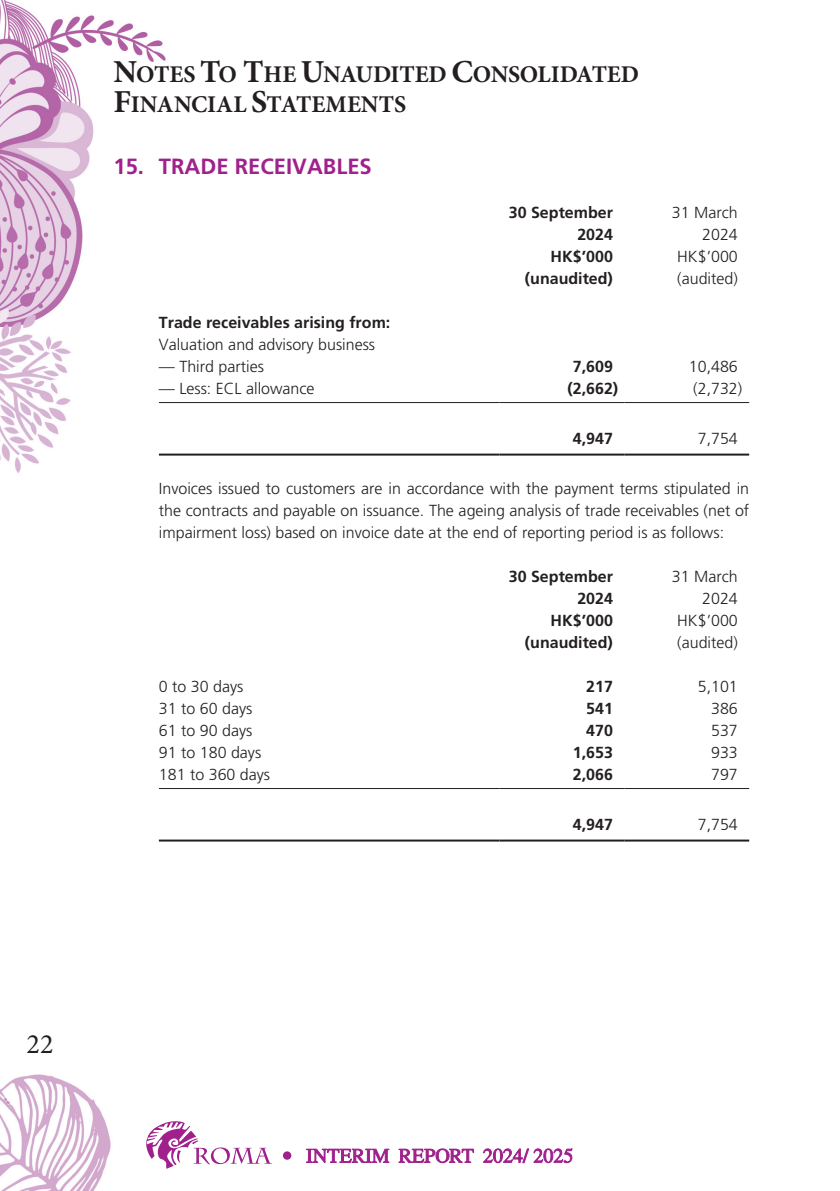
<style>
.page{position:relative;width:840px;height:1191px;background:#fff}
.page>*{position:absolute;margin:0;border:0;box-sizing:border-box;transform-origin:0 0}
.t1{font:28px "Minion Pro";color:#231f20}
.t2{font:700 24px/30px "Minion Pro";letter-spacing:-.005em;color:#231f20}
._01_H1{font:700 22px "Frutiger LT Std";color:#a0218c}
._00_txt{font:300 16px/22px "Frutiger LT Std";color:#231f20;text-align:justify}
._50_Table_txt{font:300 16px "Frutiger LT Std";color:#231f20}
._50_Table_txt-2{font:700 16px "Frutiger LT Std";color:#231f20}
.s1{font-size:32px}
</style>
<div class="page">
<img style="left:0;top:0;width:750px;height:1191px">
<svg style="left:306px;top:1148px;width:83px;height:15px"></svg>
<svg style="left:398px;top:1148px;width:75px;height:15px"></svg>
<svg style="left:483px;top:1148px;width:89px;height:15px"></svg>
<svg style="left:146px;top:1121px;width:126px;height:47px"></svg>
<div style="left:283px;top:1151px;width:8px;height:8px;background:#a0218c;border-radius:50%"></div>
<hr style="left:159px;top:402px;width:340px;height:1px;background:#231f20">
<hr style="left:499px;top:402px;width:125px;height:1px;background:#231f20">
<hr style="left:624px;top:402px;width:124px;height:1px;background:#231f20">
<hr style="left:159px;top:453px;width:340px;height:2px;background:#231f20">
<hr style="left:499px;top:453px;width:125px;height:2px;background:#231f20">
<hr style="left:624px;top:453px;width:124px;height:2px;background:#231f20">
<hr style="left:159px;top:788px;width:340px;height:1px;background:#231f20">
<hr style="left:499px;top:788px;width:125px;height:1px;background:#231f20">
<hr style="left:624px;top:788px;width:124px;height:1px;background:#231f20">
<hr style="left:159px;top:839px;width:340px;height:2px;background:#231f20">
<hr style="left:499px;top:839px;width:125px;height:2px;background:#231f20">
<hr style="left:624px;top:839px;width:124px;height:2px;background:#231f20">
<h2 class="t2" style="left:114px;top:59px;width:526px"><span class="s1">N</span>OTES <span class="s1">T</span>O <span class="s1">T</span>HE <span class="s1">U</span>NAUDITED <span class="s1">C</span>ONSOLIDATED<br><span class="s1">F</span>INANCIAL <span class="s1">S</span>TATEMENTS</h2>
<p class="_01_H1" style="left:113px;top:154px;width:260px">15. TRADE RECEIVABLES</p>
<p class="_50_Table_txt-2" style="left:508px;top:203px;width:106px">30 September</p>
<p class="_50_Table_txt-2" style="left:577px;top:225px;width:37px">2024</p>
<p class="_50_Table_txt" style="left:671px;top:204px;width:67px">31 March</p>
<p class="_50_Table_txt" style="left:701px;top:226px;width:37px">2024</p>
<p class="_50_Table_txt-2" style="left:550px;top:247px;width:64px">HK$’000</p>
<p class="_50_Table_txt" style="left:677px;top:248px;width:62px">HK$’000</p>
<p class="_50_Table_txt-2" style="left:524px;top:269px;width:89px">(unaudited)</p>
<p class="_50_Table_txt" style="left:677px;top:270px;width:62px">(audited)</p>
<p class="_50_Table_txt-2" style="left:159px;top:313px;width:233px">Trade receivables arising from:</p>
<p class="_50_Table_txt" style="left:159px;top:336px;width:218px">Valuation and advisory business</p>
<p class="_50_Table_txt" style="left:159px;top:358px;width:106px">— Third parties</p>
<p class="_50_Table_txt-2" style="left:572px;top:357px;width:42px">7,609</p>
<p class="_50_Table_txt" style="left:688px;top:358px;width:50px">10,486</p>
<p class="_50_Table_txt" style="left:159px;top:380px;width:157px">— Less: ECL allowance</p>
<p class="_50_Table_txt-2" style="left:567px;top:379px;width:52px">(2,662)</p>
<p class="_50_Table_txt" style="left:693px;top:380px;width:50px">(2,732)</p>
<p class="_50_Table_txt-2" style="left:572px;top:429px;width:42px">4,947</p>
<p class="_50_Table_txt" style="left:697px;top:430px;width:42px">7,754</p>
<p class="_00_txt" style="left:159px;top:478px;width:591px">Invoices issued to customers are in accordance with the payment terms stipulated in the contracts and payable on issuance. The ageing analysis of trade receivables (net of impairment loss) based on invoice date at the end of reporting period is as follows:</p>
<p class="_50_Table_txt-2" style="left:508px;top:567px;width:106px">30 September</p>
<p class="_50_Table_txt-2" style="left:577px;top:589px;width:37px">2024</p>
<p class="_50_Table_txt" style="left:671px;top:567px;width:67px">31 March</p>
<p class="_50_Table_txt" style="left:701px;top:589px;width:37px">2024</p>
<p class="_50_Table_txt-2" style="left:550px;top:611px;width:64px">HK$’000</p>
<p class="_50_Table_txt" style="left:677px;top:611px;width:62px">HK$’000</p>
<p class="_50_Table_txt-2" style="left:524px;top:633px;width:89px">(unaudited)</p>
<p class="_50_Table_txt" style="left:677px;top:633px;width:62px">(audited)</p>
<p class="_50_Table_txt" style="left:159px;top:677px;width:86px">0 to 30 days</p>
<p class="_50_Table_txt-2" style="left:586px;top:677px;width:28px">217</p>
<p class="_50_Table_txt" style="left:697px;top:677px;width:42px">5,101</p>
<p class="_50_Table_txt" style="left:159px;top:699px;width:95px">31 to 60 days</p>
<p class="_50_Table_txt-2" style="left:586px;top:699px;width:28px">541</p>
<p class="_50_Table_txt" style="left:710px;top:699px;width:28px">386</p>
<p class="_50_Table_txt" style="left:159px;top:721px;width:95px">61 to 90 days</p>
<p class="_50_Table_txt-2" style="left:586px;top:721px;width:28px">470</p>
<p class="_50_Table_txt" style="left:710px;top:721px;width:28px">537</p>
<p class="_50_Table_txt" style="left:159px;top:743px;width:104px">91 to 180 days</p>
<p class="_50_Table_txt-2" style="left:572px;top:743px;width:42px">1,653</p>
<p class="_50_Table_txt" style="left:710px;top:743px;width:28px">933</p>
<p class="_50_Table_txt" style="left:159px;top:765px;width:113px">181 to 360 days</p>
<p class="_50_Table_txt-2" style="left:572px;top:765px;width:42px">2,066</p>
<p class="_50_Table_txt" style="left:710px;top:765px;width:28px">797</p>
<p class="_50_Table_txt-2" style="left:572px;top:815px;width:42px">4,947</p>
<p class="_50_Table_txt" style="left:697px;top:815px;width:42px">7,754</p>
<h1 class="t1" style="left:27px;top:1025px;width:29px">22</h1>
</div>
